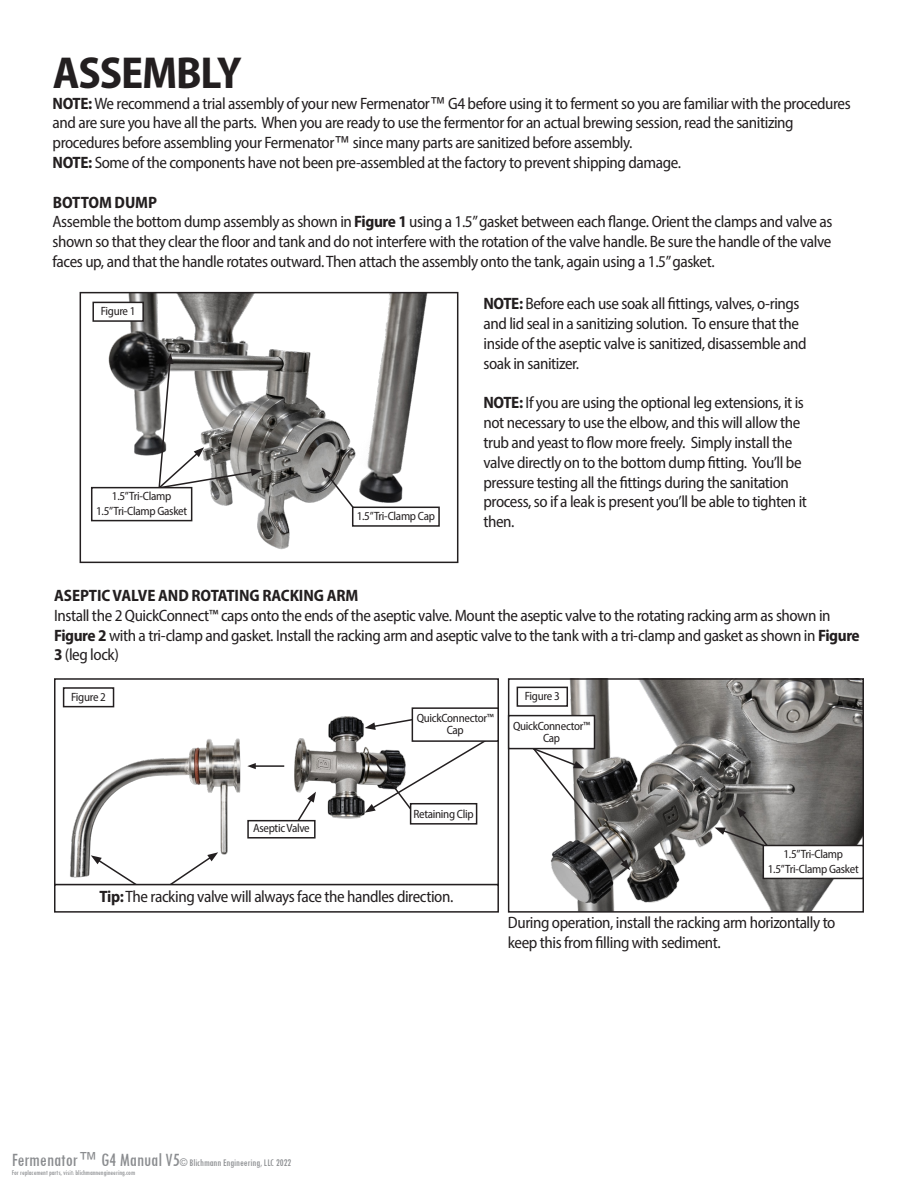
<style>
.page{position:relative;width:918px;height:1188px;background:#fff}
.page>*{position:absolute;margin:0;border:0;box-sizing:border-box;transform-origin:0 0}
.t1{font:700 semi-condensed 45px "Myriad Pro";letter-spacing:-.025em;color:#231f20}
.t2{font:semi-condensed 16.5px/19.8px "Myriad Pro";letter-spacing:-.025em;color:#231f20}
.t3{font:700 semi-condensed 16.5px "Myriad Pro";letter-spacing:-.005em;color:#231f20}
.t4{font:semi-condensed 12px "Myriad Pro";letter-spacing:-.025em;color:#231f20}
.t5{font:condensed 10.5px "Tw Cen";color:#8a8c8f}
.t6{font:condensed 7.5px "Tw Cen";color:#8a8c8f}
.s1{font-weight:700}
.s2{font-family:"Tw Cen";font-stretch:condensed}
.s3{font-size:19.5px}
</style>
<div class="page">
<img style="left:91px;top:295px;width:349px;height:255px">
<div style="left:80px;top:292px;width:378px;height:271px;border:2px solid #231f20"></div>
<svg style="left:322px;top:467px;width:34px;height:43px"></svg>
<svg style="left:157px;top:353px;width:105px;height:137px"></svg>
<div style="left:92px;top:488px;width:100px;height:33px;background:#fff"></div>
<div style="left:91px;top:487px;width:101px;height:34px;border:2px solid #231f20"></div>
<div style="left:353px;top:507px;width:86px;height:19px;background:#fff"></div>
<div style="left:352px;top:507px;width:88px;height:20px;border:2px solid #231f20"></div>
<div style="left:93px;top:302px;width:50px;height:19px;background:#fff"></div>
<div style="left:92px;top:302px;width:52px;height:20px;border:2px solid #231f20"></div>
<img style="left:511px;top:681px;width:350px;height:229px">
<div style="left:508px;top:678px;width:356px;height:235px;border:2px solid #231f20"></div>
<div style="left:517px;top:687px;width:50px;height:19px;background:#fff"></div>
<div style="left:517px;top:687px;width:51px;height:20px;border:2px solid #231f20"></div>
<svg style="left:715px;top:807px;width:56px;height:43px;background:#82807e"></svg>
<svg style="left:531px;top:746px;width:99px;height:124px"></svg>
<div style="left:763px;top:845px;width:100px;height:33px;background:#fff"></div>
<div style="left:763px;top:845px;width:101px;height:34px;border:2px solid #231f20"></div>
<div style="left:509px;top:716px;width:86px;height:33px;background:#fff"></div>
<div style="left:508px;top:715px;width:87px;height:34px;border:2px solid #231f20"></div>
<img style="left:62px;top:687px;width:416px;height:191px">
<div style="left:54px;top:678px;width:445px;height:207px;border:2px solid #231f20"></div>
<div style="left:64px;top:688px;width:50px;height:19px;background:#fff"></div>
<div style="left:63px;top:687px;width:51px;height:20px;border:2px solid #231f20"></div>
<svg style="left:365px;top:716px;width:132px;height:103px"></svg>
<div style="left:412px;top:708px;width:86px;height:33px;background:#fff"></div>
<div style="left:412px;top:707px;width:87px;height:35px;border:2px solid #231f20"></div>
<div style="left:411px;top:804px;width:66px;height:20px;background:#fff"></div>
<div style="left:410px;top:803px;width:67px;height:22px;border:2px solid #231f20"></div>
<hr style="left:253px;top:765px;width:31px;height:2px;background:#231f20">
<svg style="left:247px;top:763px;width:9px;height:6px"></svg>
<svg style="left:295px;top:792px;width:21px;height:28px"></svg>
<svg style="left:161px;top:852px;width:57px;height:32px"></svg>
<svg style="left:91px;top:855px;width:56px;height:29px"></svg>
<div style="left:248px;top:821px;width:67px;height:17px;background:#fff"></div>
<div style="left:247px;top:820px;width:69px;height:19px;border:2px solid #231f20"></div>
<div style="left:54px;top:884px;width:445px;height:29px;border:2px solid #231f20"></div>
<p class="t1" style="left:53px;top:44px;width:190px">ASSEMBLY</p>
<p class="t2" style="left:53px;top:93px;width:800px"><span class="s1">NOTE:</span> We recommend a trial assembly of your new Fermenator<span class="s2">™</span> G4 before using it to ferment so you are familiar with the procedures and are sure you have all the parts. When you are ready to use the fermentor for an actual brewing session, read the sanitizing procedures before assembling your Fermenator<span class="s2">™</span> since many parts are sanitized before assembly.</p>
<p class="t2" style="left:53px;top:152px;width:630px"><span class="s1">NOTE:</span> Some of the components have not been pre-assembled at the factory to prevent shipping damage.</p>
<p class="t3" style="left:53px;top:191px;width:106px">BOTTOM DUMP</p>
<p class="t2" style="left:53px;top:212px;width:781px;text-align:justify">Assemble the bottom dump assembly as shown in <span class="s1">Figure 1</span> using a 1.5” gasket between each flange. Orient the clamps and valve as shown so that they clear the floor and tank and do not interfere with the rotation of the valve handle. Be sure the handle of the valve faces up, and that the handle rotates outward. Then attach the assembly onto the tank, again using a 1.5” gasket.</p>
<p class="t4" style="left:101px;top:304px;width:36px">Figure 1</p>
<p class="t2" style="left:483px;top:294px;width:325px"><span class="s1">NOTE:</span> Before each use soak all fittings, valves, o-rings and lid seal in a sanitizing solution. To ensure that the inside of the aseptic valve is sanitized, disassemble and soak in sanitizer.</p>
<p class="t2" style="left:483px;top:393px;width:325px"><span class="s1">NOTE:</span> If you are using the optional leg extensions, it is not necessary to use the elbow, and this will allow the trub and yeast to flow more freely. Simply install the valve directly on to the bottom dump fitting. You’ll be pressure testing all the fittings during the sanitation process, so if a leak is present you’ll be able to tighten it then.</p>
<p class="t4" style="left:112px;top:489px;width:61px">1.5” Tri-Clamp</p>
<p class="t4" style="left:96px;top:503px;width:92px">1.5” Tri-Clamp Gasket</p>
<p class="t4" style="left:357px;top:509px;width:80px">1.5” Tri-Clamp Cap</p>
<p class="t3" style="left:54px;top:585px;width:306px">ASEPTIC VALVE AND ROTATING RACKING ARM</p>
<p class="t2" style="left:54px;top:605px;width:807px">Install the 2 QuickConnect™ caps onto the ends of the aseptic valve. Mount the aseptic valve to the rotating racking arm as shown in<br><span class="s1">Figure 2</span> with a tri-clamp and gasket. Install the racking arm and aseptic valve to the tank with a tri-clamp and gasket as shown in <span class="s1">Figure<br>3</span> (leg lock)</p>
<p class="t4" style="left:525px;top:689px;width:36px">Figure 3</p>
<p class="t4" style="left:71px;top:689px;width:36px">Figure 2</p>
<p class="t4" style="left:417px;top:711px;width:79px">QuickConnector™</p>
<p class="t4" style="left:447px;top:723px;width:19px">Cap</p>
<p class="t4" style="left:513px;top:719px;width:79px">QuickConnector™</p>
<p class="t4" style="left:543px;top:731px;width:19px">Cap</p>
<p class="t4" style="left:253px;top:821px;width:58px">Aseptic Valve</p>
<p class="t4" style="left:413px;top:807px;width:62px">Retaining Clip</p>
<p class="t2" style="left:100px;top:887px;width:355px"><span class="s1">Tip:</span> The racking valve will always face the handles direction.</p>
<p class="t4" style="left:784px;top:847px;width:61px">1.5” Tri-Clamp</p>
<p class="t4" style="left:768px;top:861px;width:92px">1.5” Tri-Clamp Gasket</p>
<p class="t2" style="left:508px;top:913px;width:329px">During operation, install the racking arm horizontally to keep this from filling with sediment.</p>
<p class="t5" style="left:12px;top:1156px;width:281px"><span class="s3">Fermenator™ G4 Manual V5</span>© Blichmann Engineering, LLC 2022</p>
<p class="t6" style="left:12px;top:1168px;width:125px">For replacement parts, visit: blichmannengineering.com</p>
</div>
